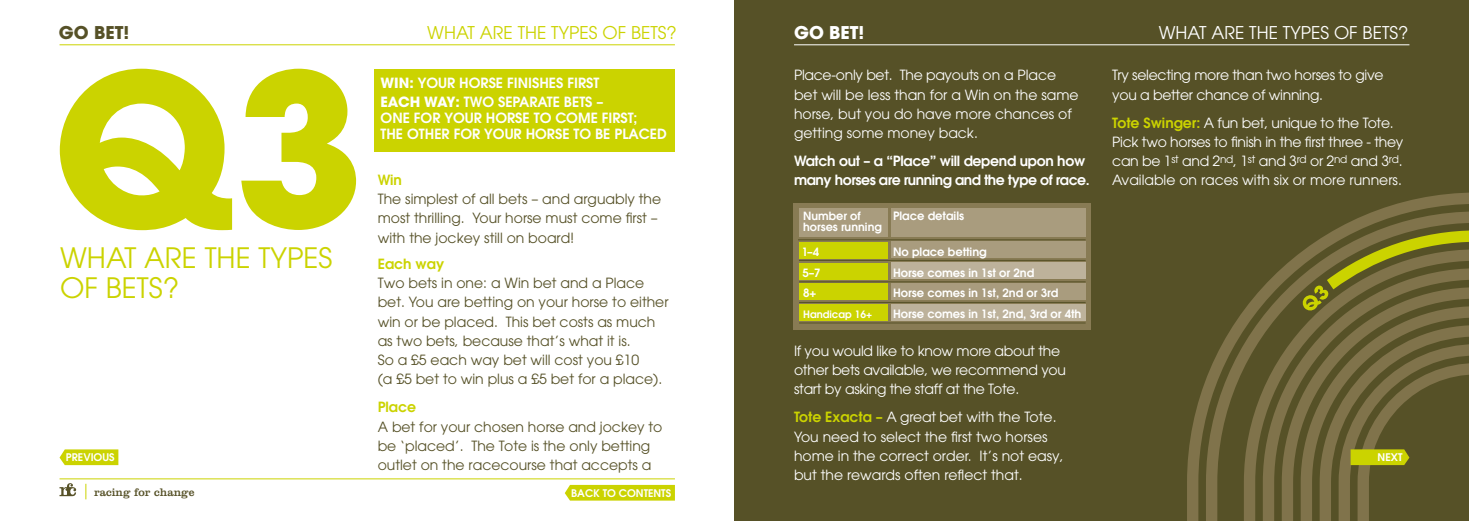
<style>
.page{position:relative;width:1469px;height:521px;background:#fff}
.page>*{position:absolute;margin:0;border:0;box-sizing:border-box;transform-origin:0 0}
.t1{font:700 210px "Avant Garde LT";color:#cbd300}
.t2{font:28px "Avant Garde LT";color:#cbd300}
.t3{font:17.5px "Avant Garde LT";color:#cbd300}
.t4{font:17.5px "Avant Garde LT";color:#fff}
.t5{font:700 17.5px "Avant Garde LT";color:#565127}
.t6{font:700 17.5px "Avant Garde LT";color:#fff}
.t7{font:14px/19.2px "Avant Garde LT";color:#565127}
.t8{font:14px/19.2px "Avant Garde LT";letter-spacing:-.02em;color:#fff}
.t9{font:14px/19.2px "Avant Garde LT";color:#fff}
.t10{font:600 14px/19.2px "Avant Garde LT";color:#fff}
.t11{font:600 14px/19.2px "Avant Garde LT";letter-spacing:-.03em;color:#fff}
.t12{font:600 14px "Avant Garde LT";color:#cbd300}
.t13{font:600 11.38px/20.7px "Avant Garde LT";color:#fff}
.t14{font:11.38px "Clarendon LT";color:#565127}
.t15{font:600 11.2px/10.5px "Avant Garde LT";color:#fff}
.t16{font:600 10.5px "Avant Garde LT";color:#fff}
.t17{font:600 10.15px "Avant Garde LT";color:#fff}
.s1{font-weight:700}
.s2{font-weight:600;color:#cbd300}
</style>
<div class="page">
<hr style="left:60px;top:44px;width:615px;height:1px;background:#cbd300">
<hr style="left:60px;top:478px;width:615px;height:1px;background:#cbd300">
<div style="left:374px;top:69px;width:301px;height:82px;background:#cbd300"></div>
<svg style="left:59px;top:483px;width:17px;height:13px"></svg>
<svg style="left:86px;top:484px;width:1px;height:15px"></svg>
<div style="left:734px;top:0;width:734px;height:521px;background:#565127"></div>
<hr style="left:794px;top:44px;width:615px;height:1px;background:#fff">
<svg style="left:1187px;top:192px;width:281px;height:329px"></svg>
<svg style="left:1205px;top:211px;width:263px;height:310px"></svg>
<svg style="left:1243px;top:249px;width:58px;height:272px"></svg>
<svg style="left:1262px;top:268px;width:39px;height:253px"></svg>
<svg style="left:1281px;top:287px;width:20px;height:234px;fill:#7a6e46"></svg>
<svg style="left:1300px;top:306px;width:168px;height:215px;fill:#80734b"></svg>
<svg style="left:1301px;top:230px;width:167px;height:81px"></svg>
<svg style="left:793px;top:203px;width:298px;height:126px;background:#897d52"></svg>
<div style="left:799px;top:208px;width:88px;height:29px;background:#a99c7e"></div>
<hr style="left:798px;top:239px;width:287px;height:1px;background:#565127">
<hr style="left:799px;top:260px;width:286px;height:1px;background:#565127">
<hr style="left:799px;top:281px;width:286px;height:1px;background:#565127">
<hr style="left:799px;top:302px;width:286px;height:1px;background:#565127">
<hr style="left:799px;top:322px;width:286px;height:1px;background:#565127">
<div style="left:890px;top:208px;width:195px;height:29px;background:#a99c7e"></div>
<div style="left:890px;top:242px;width:195px;height:16px;background:#a99c7e"></div>
<div style="left:890px;top:262px;width:195px;height:17px;background:#bdb29b"></div>
<div style="left:890px;top:284px;width:195px;height:16px;background:#a99c7e"></div>
<div style="left:890px;top:304px;width:195px;height:17px;background:#bdb29b"></div>
<div style="left:799px;top:242px;width:88px;height:16px;background:#cbd300"></div>
<div style="left:799px;top:263px;width:88px;height:16px;background:#cbd300"></div>
<div style="left:799px;top:283px;width:88px;height:17px;background:#cbd300"></div>
<div style="left:799px;top:304px;width:88px;height:17px;background:#cbd300"></div>
<svg style="left:60px;top:449px;width:58px;height:16px"></svg>
<div style="left:565px;top:485px;width:110px;height:15px;background:#cbd300"></div>
<svg style="left:1319px;top:325px;width:149px;height:196px"></svg>
<p class="t5" style="left:59px;top:21px;width:72px">GO BET!</p>
<p class="t3" style="left:427px;top:22px;width:251px">WHAT ARE THE TYPES OF BETS?</p>
<h1 class="t1" style="left:52px;top:13px;width:313px">Q3</h1>
<h2 class="t2" style="left:60px;top:241px;width:274px">WHAT ARE THE TYPES</h2>
<h2 class="t2" style="left:60px;top:271px;width:121px">OF BETS?</h2>
<p class="t16" style="left:66px;top:451px;width:50px">PREVIOUS</p>
<p class="t14" style="left:94px;top:486px;width:102px">racing for change</p>
<p class="t10" style="left:380px;top:73px;width:224px"><span class="s1">WIN:</span> YOUR HORSE FINISHES FIRST<br><span class="s1">EACH WAY:</span> TWO SEPARATE BETS –</p>
<p class="t10" style="left:380px;top:110px;width:288px;line-height:15.8px">ONE FOR YOUR HORSE TO COME FIRST;<br>THE OTHER FOR YOUR HORSE TO BE PLACED</p>
<p class="t12" style="left:378px;top:171px;width:26px">Win</p>
<p class="t7" style="left:378px;top:189px;width:285px">The simplest of all bets – and arguably the most thrilling. Your horse must come first – with the jockey still on board!</p>
<p class="t12" style="left:378px;top:255px;width:68px">Each way</p>
<p class="t7" style="left:378px;top:273px;width:292px">Two bets in one: a Win bet and a Place bet. You are betting on your horse to either win or be placed. This bet costs as much as two bets, because that’s what it is.<br>So a £5 each way bet will cost you £10<br>(a £5 bet to win plus a £5 bet for a place).</p>
<p class="t12" style="left:378px;top:398px;width:40px">Place</p>
<p class="t7" style="left:378px;top:417px;width:286px">A bet for your chosen horse and jockey to be ‘placed’. The Tote is the only betting outlet on the racecourse that accepts a</p>
<p class="t16" style="left:571px;top:486px;width:101px">BACK TO CONTENTS</p>
<p class="t6" style="left:794px;top:21px;width:72px">GO BET!</p>
<p class="t4" style="left:1158px;top:22px;width:251px">WHAT ARE THE TYPES OF BETS?</p>
<p class="t9" style="left:794px;top:66px;width:286px">Place-only bet. The payouts on a Place bet will be less than for a Win on the same horse, but you do have more chances of getting some money back.</p>
<p class="t11" style="left:794px;top:151px;width:297px">Watch out – a “Place” will depend upon how many horses are running and the type of race.</p>
<p class="t8" style="left:1112px;top:66px;width:273px">Try selecting more than two horses to give you a better chance of winning.</p>
<p class="t8" style="left:1112px;top:113px;width:293px"><span class="s2">Tote Swinger:</span> A fun bet, unique to the Tote.<br>Pick two horses to finish in the first three - they can be 1<sup>st</sup> and 2<sup>nd</sup>, 1<sup>st</sup> and 3<sup>rd</sup> or 2<sup>nd</sup> and 3<sup>rd</sup>.<br>Available on races with six or more runners.</p>
<p class="t15" style="left:803px;top:210px;width:80px">Number of horses running</p>
<p class="t13" style="left:802px;top:241px;width:20px">1–4<br>5–7</p>
<p class="t13" style="left:803px;top:283px;width:15px">8+</p>
<p class="t17" style="left:803px;top:308px;width:71px">Handicap 16+</p>
<p class="t13" style="left:893px;top:205px;width:73px">Place details</p>
<p class="t13" style="left:893px;top:241px;width:190px">No place betting<br>Horse comes in 1st or 2nd<br>Horse comes in 1st, 2nd or 3rd<br>Horse comes in 1st, 2nd, 3rd or 4th</p>
<p class="t8" style="left:794px;top:341px;width:273px">If you would like to know more about the other bets available, we recommend you start by asking the staff at the Tote.</p>
<p class="t9" style="left:794px;top:407px;width:271px"><span class="s2">Tote Exacta –</span> A great bet with the Tote.<br>You need to select the first two horses home in the correct order. It’s not easy, but the rewards often reflect that.</p>
<p class="t16" style="left:1377px;top:450px;width:26px">NEXT</p>
</div>
